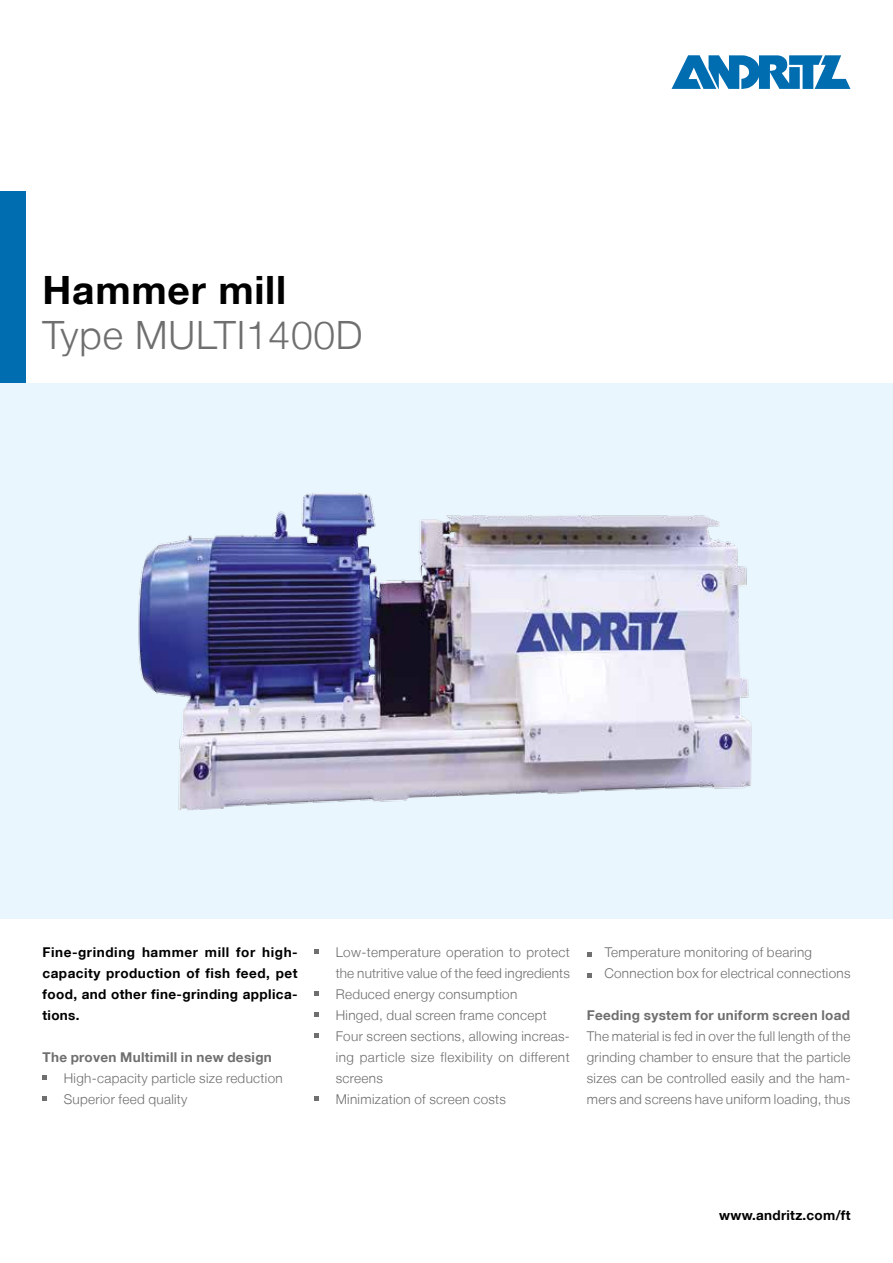
<style>
.page{position:relative;width:893px;height:1263px;background:#fff}
.page>*{position:absolute;margin:0;border:0;box-sizing:border-box;transform-origin:0 0}
.t1{font:300 39px "Helvetica Neue LT";letter-spacing:.02em;color:#706f6f}
.t2{font:700 39px "Helvetica Neue LT";letter-spacing:.02em;color:#000}
.t3{font:300 13.5px/21px "Helvetica Neue LT";letter-spacing:.025em;color:#706f6f}
.t4{font:700 13.5px/21px "Helvetica Neue LT";letter-spacing:.03em;color:#000;text-align:justify}
.t5{font:700 13.5px "Helvetica Neue LT";letter-spacing:.025em;color:#706f6f}
</style>
<div class="page">
<svg style="left:672px;top:55px;width:178px;height:34px"></svg>
<div style="left:0;top:191px;width:26px;height:192px;background:#006db1"></div>
<div style="left:0;top:383px;width:893px;height:535px;background:#eaf6fe"></div>
<svg style="left:43px;top:1076px;width:4px;height:4px"></svg>
<svg style="left:43px;top:1097px;width:4px;height:4px"></svg>
<svg style="left:314px;top:950px;width:5px;height:4px"></svg>
<svg style="left:314px;top:992px;width:5px;height:4px"></svg>
<svg style="left:314px;top:1013px;width:5px;height:4px"></svg>
<svg style="left:314px;top:1034px;width:5px;height:4px"></svg>
<svg style="left:314px;top:1097px;width:5px;height:4px"></svg>
<svg style="left:587px;top:953px;width:4px;height:4px"></svg>
<svg style="left:587px;top:974px;width:4px;height:4px"></svg>
<img style="left:138px;top:493px;width:614px;height:318px">
<h1 class="t2" style="left:43px;top:266px;width:245px">Hammer mill</h1>
<h1 class="t1" style="left:43px;top:311px;width:322px">Type MULTI1400D</h1>
<p class="t4" style="left:43px;top:941px;width:257px">Fine-grinding hammer mill for high&shy;capacity production of fish feed, pet food, and other fine-grinding applica&shy;tions.</p>
<p class="t5" style="left:43px;top:1049px;width:231px">The proven Multimill in new design</p>
<p class="t3" style="left:64px;top:1067px;width:220px">High-capacity particle size reduction<br>Superior feed quality</p>
<p class="t3" style="left:336px;top:941px;width:236px">Low-temperature operation to protect the nutritive value of the feed ingredients Reduced energy consumption<br>Hinged, dual screen frame concept Four screen sections, allowing increas&shy;ing particle size flexibility on different screens<br>Minimization of screen costs</p>
<p class="t3" style="left:604px;top:941px;width:248px">Temperature monitoring of bearing<br>Connection box for electrical connections</p>
<p class="t5" style="left:587px;top:1007px;width:265px">Feeding system for uniform screen load</p>
<p class="t3" style="left:587px;top:1025px;width:265px;text-align:justify">The material is fed in over the full length of the grinding chamber to ensure that the particle sizes can be controlled easily and the ham&shy;mers and screens have uniform loading, thus</p>
<p class="t4" style="left:719px;top:1205px;width:133px">www.andritz.com/ft</p>
</div>
